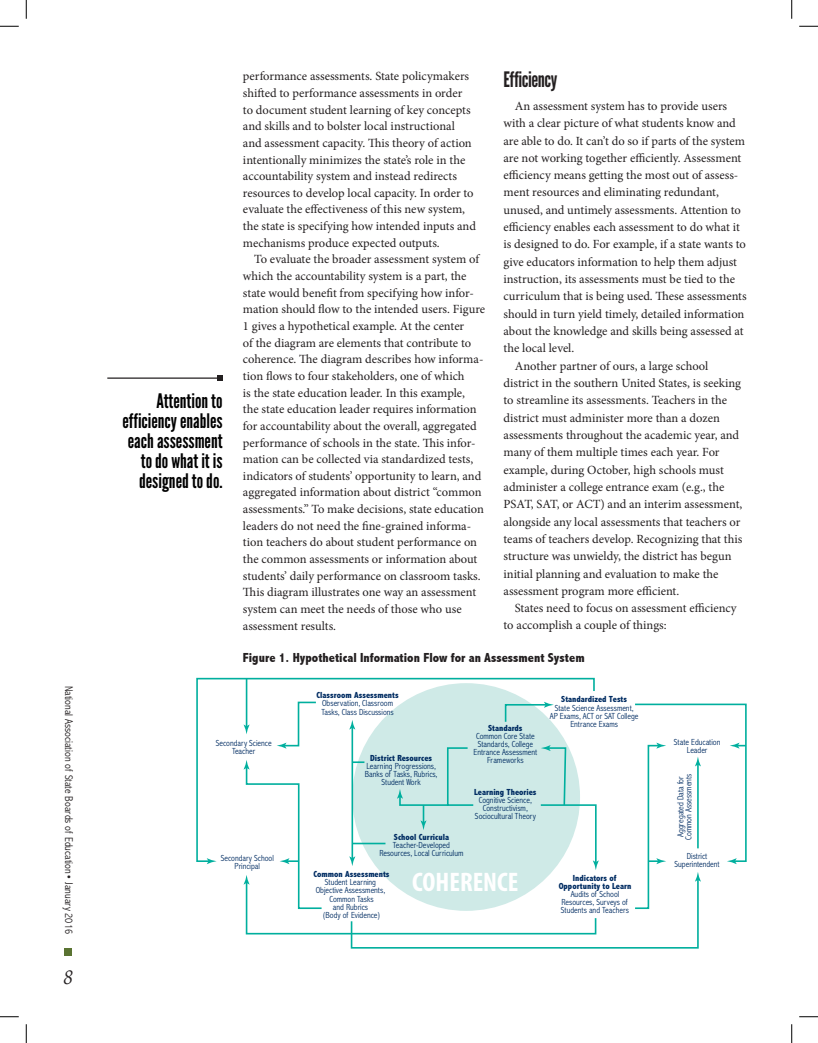
<style>
.page{position:relative;width:818px;height:1043px;background:#fff}
.page>*{position:absolute;margin:0;border:0;box-sizing:border-box;transform-origin:0 0}
.t1{font:700 condensed 26.88px "Myriad Pro";color:#fff}
.t2{font:21.25px "League Gothic";letter-spacing:-.02em;color:#231f20}
.t3{font:20px/20px "League Gothic";color:#000;text-align:right}
.t4{font:italic 20px "Palatino";color:#231f20}
.t5{font:800 condensed 13.12px "Abadi";color:#231f20}
.t6{font:12.5px/16.6px "Minion Pro";letter-spacing:-.005em;color:#231f20}
.t7{font:300 condensed 11.25px "Abadi";color:#231f20}
.t8{font:300 condensed 8.88px/8.1px "Abadi";color:#002c62;text-align:center}
.t9{font:800 condensed 8.88px/8.1px "Abadi";color:#002c62;text-align:center}
</style>
<div class="page">
<div style="left:65px;top:948px;width:7px;height:7px;background:#5a7332"></div>
<hr style="left:107px;top:377px;width:113px;height:2px;background:#231f20">
<svg style="left:217px;top:375px;width:5px;height:5px"></svg>
<svg style="left:196px;top:678px;width:399px;height:184px"></svg>
<svg style="left:207px;top:858px;width:9px;height:6px"></svg>
<hr style="left:246px;top:678px;width:1px;height:49px;background:#00af9e">
<svg style="left:243px;top:700px;width:503px;height:248px"></svg>
<svg style="left:0;top:25px;width:19px;height:2px"></svg>
<svg style="left:799px;top:25px;width:19px;height:2px"></svg>
<svg style="left:0;top:1016px;width:19px;height:1px"></svg>
<svg style="left:799px;top:1016px;width:19px;height:1px"></svg>
<svg style="left:25px;top:0;width:2px;height:19px"></svg>
<svg style="left:25px;top:1024px;width:2px;height:18px"></svg>
<svg style="left:791px;top:0;width:1px;height:19px"></svg>
<svg style="left:791px;top:1024px;width:1px;height:18px"></svg>
<p class="t7" style="left:75px;top:685px;width:250px;rotate:90deg">National Association of State Boards of Education• January 2016</p>
<h3 class="t4" style="left:63px;top:960px;width:11px">8</h3>
<h3 class="t3" style="left:122px;top:391px;width:102px">Attention to efficiency enables each assessment to do what it is designed to do.</h3>
<p class="t6" style="left:243px;top:68px;width:234px">performance assessments. State policymakers shifted to performance assessments in order<br>to document student learning of key concepts and skills and to bolster local instructional and assessment capacity. This theory of action intentionally minimizes the state’s role in the accountability system and instead redirects resources to develop local capacity. In order to evaluate the effectiveness of this new system, the state is specifying how intended inputs and mechanisms produce expected outputs.</p>
<p class="t6" style="left:243px;top:251px;width:244px;text-indent:11px">To evaluate the broader assessment system of which the accountability system is a part, the state would benefit from specifying how infor&shy;mation should flow to the intended users. Figure 1 gives a hypothetical example. At the center<br>of the diagram are elements that contribute to coherence. The diagram describes how informa&shy;tion flows to four stakeholders, one of which<br>is the state education leader. In this example,<br>the state education leader requires information for accountability about the overall, aggregated performance of schools in the state. This infor&shy;mation can be collected via standardized tests, indicators of students’ opportunity to learn, and aggregated information about district “common assessments.” To make decisions, state education leaders do not need the fine-grained informa&shy;tion teachers do about student performance on the common assessments or information about students’ daily performance on classroom tasks.<br>This diagram illustrates one way an assessment system can meet the needs of those who use assessment results.</p>
<h2 class="t2" style="left:503px;top:67px;width:55px">Efficiency</h2>
<p class="t6" style="left:515px;top:98px;width:214px">An assessment system has to provide users</p>
<p class="t6" style="left:503px;top:115px;width:234px">with a clear picture of what students know and</p>
<p class="t6" style="left:503px;top:132px;width:243px">are able to do. It can’t do so if parts of the system</p>
<p class="t6" style="left:503px;top:150px;width:239px">are not working together efficiently. Assessment</p>
<p class="t6" style="left:503px;top:167px;width:236px">efficiency means getting the most out of assess-</p>
<p class="t6" style="left:503px;top:184px;width:217px">ment resources and eliminating redundant,</p>
<p class="t6" style="left:503px;top:201px;width:239px">unused, and untimely assessments. Attention to</p>
<p class="t6" style="left:503px;top:219px;width:238px">efficiency enables each assessment to do what it</p>
<p class="t6" style="left:503px;top:236px;width:244px">is designed to do. For example, if a state wants to</p>
<p class="t6" style="left:503px;top:253px;width:235px">give educators information to help them adjust</p>
<p class="t6" style="left:503px;top:271px;width:233px">instruction, its assessments must be tied to the</p>
<p class="t6" style="left:503px;top:288px;width:245px">curriculum that is being used. These assessments</p>
<p class="t6" style="left:503px;top:305px;width:242px">should in turn yield timely, detailed information</p>
<p class="t6" style="left:503px;top:323px;width:241px">about the knowledge and skills being assessed at</p>
<p class="t6" style="left:503px;top:340px;width:72px">the local level.</p>
<p class="t6" style="left:515px;top:357px;width:195px">Another partner of ours, a large school</p>
<p class="t6" style="left:503px;top:375px;width:239px">district in the southern United States, is seeking</p>
<p class="t6" style="left:503px;top:392px;width:225px">to streamline its assessments. Teachers in the</p>
<p class="t6" style="left:503px;top:409px;width:218px">district must administer more than a dozen</p>
<p class="t6" style="left:503px;top:427px;width:237px">assessments throughout the academic year, and</p>
<p class="t6" style="left:503px;top:444px;width:217px">many of them multiple times each year. For</p>
<p class="t6" style="left:503px;top:461px;width:222px">example, during October, high schools must</p>
<p class="t6" style="left:503px;top:478px;width:222px">administer a college entrance exam (e.g., the</p>
<p class="t6" style="left:503px;top:496px;width:240px">PSAT, SAT, or ACT) and an interim assessment,</p>
<p class="t6" style="left:503px;top:513px;width:238px">alongside any local assessments that teachers or</p>
<p class="t6" style="left:503px;top:530px;width:240px">teams of teachers develop. Recognizing that this</p>
<p class="t6" style="left:503px;top:548px;width:229px">structure was unwieldy, the district has begun</p>
<p class="t6" style="left:503px;top:565px;width:216px">initial planning and evaluation to make the</p>
<p class="t6" style="left:503px;top:582px;width:177px">assessment program more efficient.</p>
<p class="t6" style="left:515px;top:600px;width:223px">States need to focus on assessment efficiency</p>
<p class="t6" style="left:503px;top:617px;width:165px">to accomplish a couple of things:</p>
<p class="t5" style="left:243px;top:650px;width:343px">Figure 1. Hypothetical Information Flow for an Assessment System</p>
<p class="t8" style="left:216px;top:738px;width:57px">Secondary Science<br>Teacher</p>
<p class="t8" style="left:221px;top:854px;width:55px">Secondary School<br>Principal</p>
<p class="t9" style="left:316px;top:691px;width:84px">Classroom Assessments</p>
<p class="t8" style="left:321px;top:699px;width:74px;text-align:left">Observation, Classroom<br>Tasks, Class Discussions</p>
<p class="t9" style="left:370px;top:753px;width:63px">District Resources</p>
<p class="t8" style="left:365px;top:761px;width:74px">Learning Progressions,<br>Banks of Tasks, Rubrics,<br>Student Work</p>
<p class="t9" style="left:394px;top:832px;width:57px">School Curricula</p>
<p class="t8" style="left:379px;top:840px;width:85px">Teacher-Developed<br>Resources, Local Curriculum</p>
<p class="t9" style="left:488px;top:723px;width:36px">Standards</p>
<p class="t8" style="left:473px;top:731px;width:65px">Common Core State<br>Standards, College<br>Entrance Assessment<br>Frameworks</p>
<p class="t9" style="left:474px;top:788px;width:64px">Learning Theories</p>
<p class="t8" style="left:475px;top:796px;width:62px">Cognitive Science,<br>Constructivism,<br>Sociocultural Theory</p>
<p class="t9" style="left:313px;top:870px;width:78px">Common Assessments</p>
<p class="t8" style="left:316px;top:878px;width:71px">Student Learning<br>Objective Assessments,<br>Common Tasks<br>and Rubrics<br>(Body of Evidence)</p>
<h1 class="t1" style="left:412px;top:865px;width:108px">COHERENCE</h1>
<p class="t9" style="left:561px;top:695px;width:67px">Standardized Tests</p>
<p class="t8" style="left:550px;top:703px;width:90px">State Science Assessment,<br>AP Exams, ACT or SAT College<br>Entrance Exams</p>
<p class="t9" style="left:558px;top:873px;width:74px">Indicators of<br>Opportunity to Learn</p>
<p class="t8" style="left:561px;top:889px;width:70px">Audits of School<br>Resources, Surveys of<br>Students and Teachers</p>
<p class="t8" style="left:673px;top:738px;width:48px">State Education<br>Leader</p>
<p class="t8" style="left:676px;top:839px;width:68px;rotate:-90deg">Aggregated Data for<br>Common Assessments</p>
<p class="t8" style="left:674px;top:851px;width:47px">District<br>Superintendent</p>
</div>
